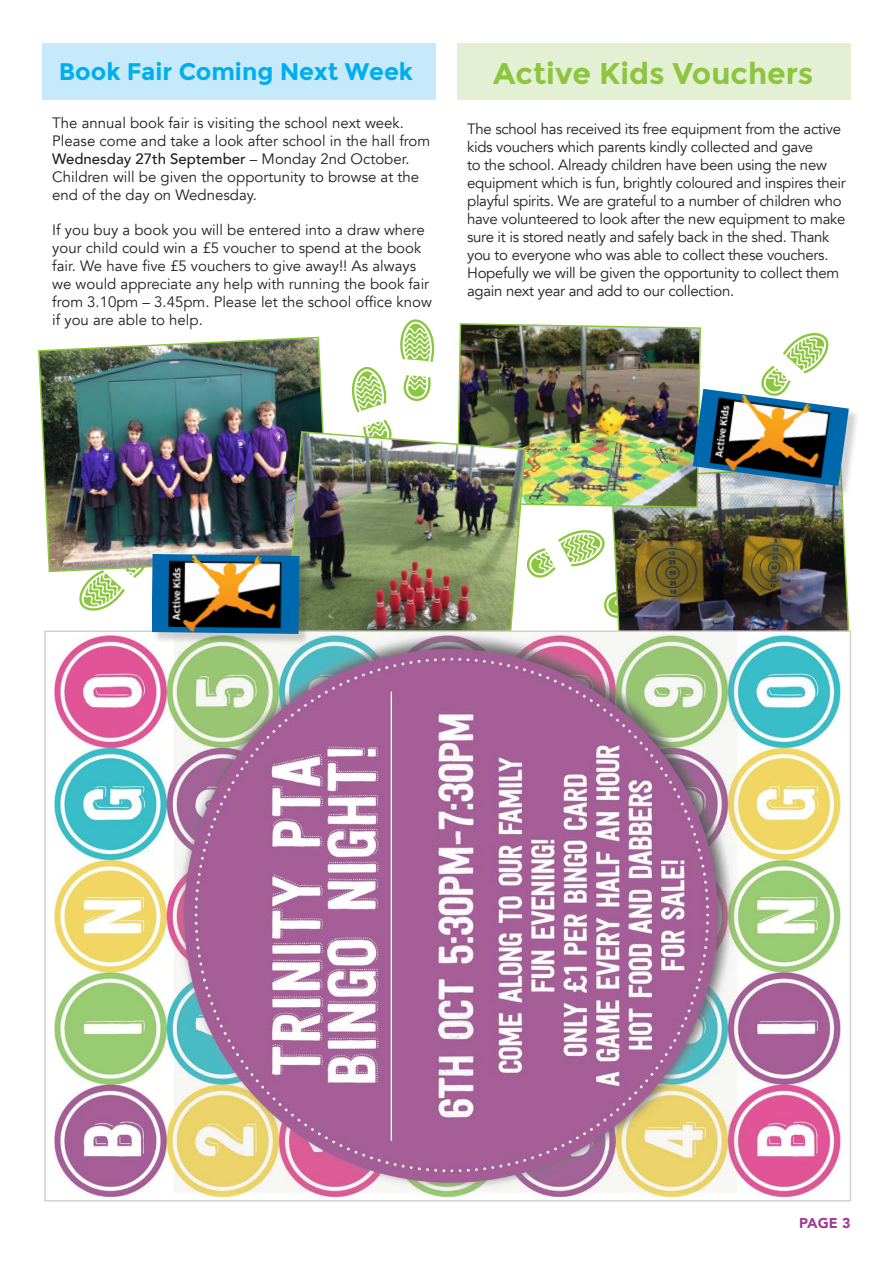
<style>
.page{position:relative;width:893px;height:1263px;background:#fff}
.page>*{position:absolute;margin:0;border:0;box-sizing:border-box;transform-origin:0 0}
.t1{font:700 30px "Montserrat";color:#8bc63e}
.t2{font:700 24px "Montserrat";color:#00aeef}
.t3{font:15px/18px "Avenir";letter-spacing:-.02em;color:#231f20}
.t4{font:15px/18px "Avenir";color:#231f20}
.t5{font:900 14.25px "Avenir";color:#a13d96}
.s1{font-weight:500}
</style>
<div class="page">
<svg style="left:79px;top:573px;width:62px;height:38px"></svg>
<svg style="left:363px;top:420px;width:28px;height:10px"></svg>
<svg style="left:352px;top:366px;width:35px;height:46px"></svg>
<svg style="left:400px;top:319px;width:35px;height:43px"></svg>
<svg style="left:403px;top:375px;width:28px;height:26px"></svg>
<img style="left:38px;top:336px;width:286px;height:237px">
<div style="left:457px;top:43px;width:393px;height:56px;background:#e4f0d4"></div>
<div style="left:43px;top:43px;width:393px;height:56px;background:#c6eafa"></div>
<img style="left:526px;top:497px;width:324px;height:133px">
<img style="left:457px;top:323px;width:245px;height:186px">
<img style="left:284px;top:430px;width:242px;height:200px">
<img style="left:54px;top:633px;width:792px;height:565px">
<div style="left:695px;top:391px;width:165px;height:106px;background:#231f20;opacity:.2"></div>
<img style="left:693px;top:389px;width:156px;height:97px">
<div style="left:153px;top:555px;width:158px;height:90px;background:#231f20;opacity:.2"></div>
<img style="left:152px;top:554px;width:147px;height:80px">
<svg style="left:761px;top:333px;width:68px;height:63px"></svg>
<h2 class="t2" style="left:59px;top:58px;width:356px">Book Fair Coming Next Week</h2>
<p class="t4" style="left:52px;top:114px;width:379px">The annual book fair is visiting the school next week.<br>Please come and take a look after school in the hall from <span class="s1">Wednesday 27th September</span> – Monday 2nd October.<br>Children will be given the opportunity to browse at the end of the day on Wednesday.</p>
<p class="t4" style="left:52px;top:221px;width:381px">If you buy a book you will be entered into a draw where your child could win a £5 voucher to spend at the book fair. We have five £5 vouchers to give away!! As always we would appreciate any help with running the book fair from 3.10pm – 3.45pm. Please let the school office know if you are able to help.</p>
<h1 class="t1" style="left:493px;top:55px;width:322px">Active Kids Vouchers</h1>
<p class="t3" style="left:467px;top:120px;width:380px">The school has received its free equipment from the active kids vouchers which parents kindly collected and gave<br>to the school. Already children have been using the new equipment which is fun, brightly coloured and inspires their playful spirits. We are grateful to a number of children who have volunteered to look after the new equipment to make sure it is stored neatly and safely back in the shed. Thank you to everyone who was able to collect these vouchers.<br>Hopefully we will be given the opportunity to collect them again next year and add to our collection.</p>
<p class="t5" style="left:799px;top:1211px;width:53px">PAGE 3</p>
</div>
